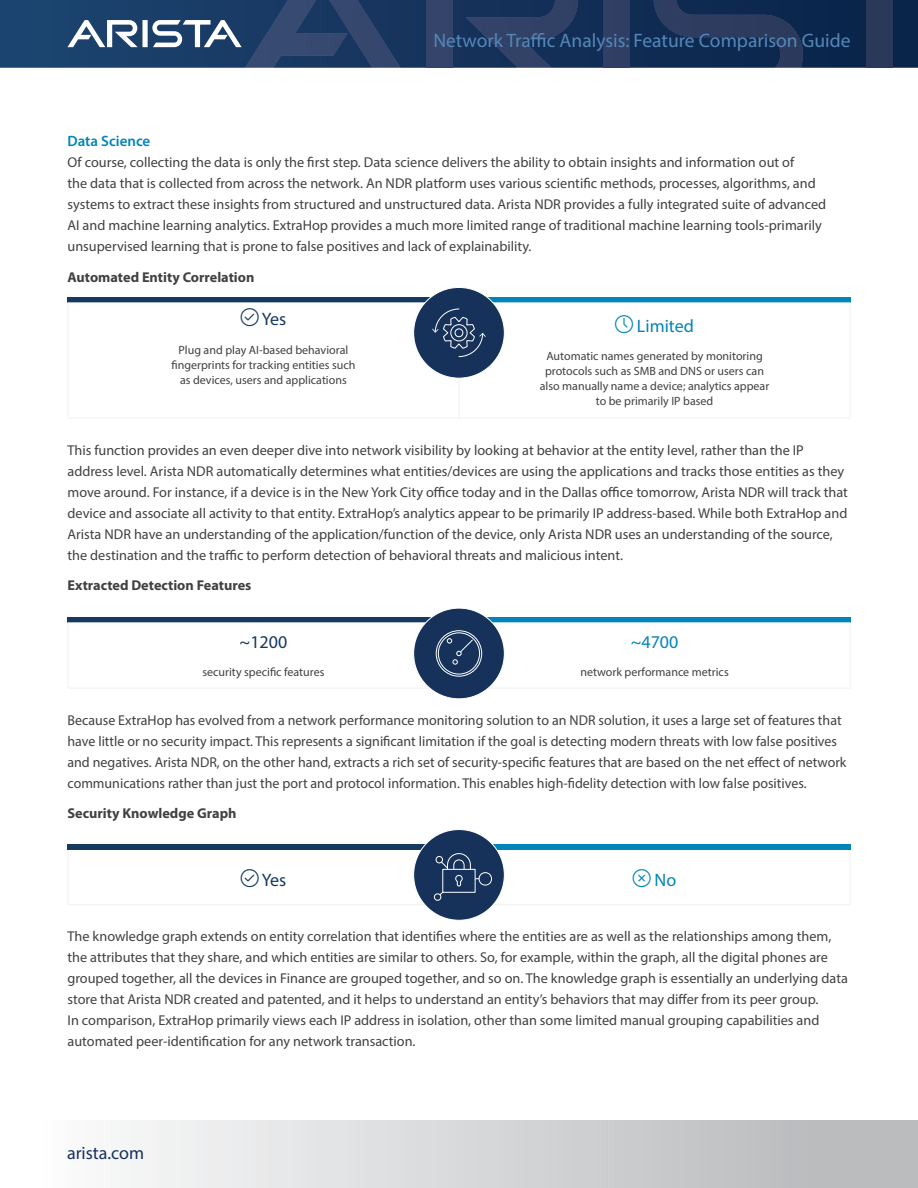
<style>
.page{position:relative;width:918px;height:1188px;background:#fff}
.page>*{position:absolute;margin:0;border:0;box-sizing:border-box;transform-origin:0 0}
.t1{font:19.5px "Myriad Pro";color:#5487b8}
.t2{font:18px "Myriad Pro";color:#0085b8}
.t3{font:18px "Myriad Pro";color:#153960}
.t4{font:18px "Myriad Pro";color:#16325c}
.t5{font:600 15px "Myriad Pro";color:#0085b8}
.t6{font:14.25px/21px "Myriad Pro";color:#414042}
.t7{font:700 14.25px "Myriad Pro";color:#414042}
.t8{font:12px/15px "Myriad Pro";color:#414042;text-align:center}
</style>
<div class="page">
<svg style="left:0;top:0;width:918px;height:68px;background:#13325a"></svg>
<div style="left:426px;top:0;width:26px;height:68px;background:#34446a"></div>
<svg style="left:465px;top:0;width:113px;height:68px;background:#22385f"></svg>
<svg style="left:67px;top:0;width:333px;height:68px;background:#334f75"></svg>
<div style="left:604px;top:0;width:26px;height:68px;background:#2f3f63"></div>
<svg style="left:654px;top:0;width:149px;height:68px;background:#1a3156"></svg>
<div style="left:867px;top:0;width:26px;height:68px;background:#2a385a"></div>
<div style="left:0;top:1120px;width:918px;height:68px;background:linear-gradient(to right,#fff,#b3b5b7)"></div>
<div style="left:68px;top:297px;width:391px;height:5px;background:#153960"></div>
<div style="left:459px;top:297px;width:391px;height:5px;background:#0085b8"></div>
<svg style="left:69px;top:302px;width:781px;height:75px"></svg>
<hr style="left:68px;top:302px;width:1px;height:116px;background:#f1f1f2">
<hr style="left:68px;top:418px;width:391px;height:1px;background:#f1f1f2">
<hr style="left:459px;top:302px;width:1px;height:116px;background:#f1f1f2">
<hr style="left:850px;top:302px;width:1px;height:116px;background:#f1f1f2">
<hr style="left:459px;top:418px;width:391px;height:1px;background:#f1f1f2">
<div style="left:68px;top:617px;width:391px;height:5px;background:#153960"></div>
<div style="left:459px;top:617px;width:391px;height:5px;background:#0085b8"></div>
<svg style="left:69px;top:622px;width:781px;height:66px"></svg>
<hr style="left:68px;top:622px;width:1px;height:66px;background:#f1f1f2">
<hr style="left:68px;top:688px;width:391px;height:1px;background:#f1f1f2">
<hr style="left:850px;top:622px;width:1px;height:66px;background:#f1f1f2">
<hr style="left:459px;top:688px;width:391px;height:1px;background:#f1f1f2">
<div style="left:68px;top:845px;width:391px;height:5px;background:#153960"></div>
<div style="left:459px;top:845px;width:391px;height:5px;background:#0085b8"></div>
<hr style="left:850px;top:850px;width:1px;height:54px;background:#f1f1f2">
<div style="left:414px;top:287px;width:90px;height:91px;background:#16325b;border-radius:50%"></div>
<svg style="left:432px;top:308px;width:54px;height:49px"></svg>
<svg style="left:451px;top:325px;width:16px;height:16px"></svg>
<div style="left:450px;top:324px;width:17px;height:17px;border:1px solid #fff;border-radius:50%"></div>
<div style="left:455px;top:329px;width:8px;height:8px;background:#16325b;border-radius:50%"></div>
<div style="left:455px;top:328px;width:8px;height:9px;border:1px solid #fff;border-radius:50%"></div>
<div style="left:414px;top:608px;width:90px;height:91px;background:#16325b;border-radius:50%"></div>
<svg style="left:436px;top:631px;width:46px;height:45px"></svg>
<div style="left:436px;top:630px;width:46px;height:47px;border:1px solid #fff;border-radius:50%"></div>
<div style="left:438px;top:633px;width:42px;height:41px;background:#16325b;border-radius:50%"></div>
<div style="left:438px;top:632px;width:42px;height:42px;border:1px solid #fff;border-radius:50%"></div>
<svg style="left:447px;top:638px;width:26px;height:27px"></svg>
<div style="left:414px;top:830px;width:90px;height:90px;background:#16325b;border-radius:50%"></div>
<svg style="left:241px;top:308px;width:18px;height:18px"></svg>
<svg style="left:615px;top:315px;width:18px;height:18px"></svg>
<svg style="left:68px;top:850px;width:782px;height:55px"></svg>
<h1 class="t1" style="left:433px;top:29px;width:419px">Network Traffic Analysis: Feature Comparison Guide</h1>
<p class="t5" style="left:68px;top:132px;width:84px">Data Science</p>
<p class="t6" style="left:68px;top:152px;width:760px">Of course, collecting the data is only the first step. Data science delivers the ability to obtain insights and information out of<br>the data that is collected from across the network. An NDR platform uses various scientific methods, processes, algorithms, and systems to extract these insights from structured and unstructured data. Arista NDR provides a fully integrated suite of advanced AI and machine learning analytics. ExtraHop provides a much more limited range of traditional machine learning tools-primarily unsupervised learning that is prone to false positives and lack of explainability.</p>
<p class="t7" style="left:68px;top:267px;width:188px">Automated Entity Correlation</p>
<p class="t3" style="left:262px;top:308px;width:26px">Yes</p>
<p class="t8" style="left:171px;top:342px;width:185px">Plug and play AI-based behavioral fingerprints for tracking entities such as devices, users and applications</p>
<p class="t2" style="left:637px;top:315px;width:58px">Limited</p>
<p class="t8" style="left:540px;top:349px;width:231px">Automatic names generated by monitoring protocols such as SMB and DNS or users can also manually name a device; analytics appear to be primarily IP based</p>
<p class="t6" style="left:68px;top:439px;width:782px">This function provides an even deeper dive into network visibility by looking at behavior at the entity level, rather than the IP address level. Arista NDR automatically determines what entities/devices are using the applications and tracks those entities as they move around. For instance, if a device is in the New York City office today and in the Dallas office tomorrow, Arista NDR will track that device and associate all activity to that entity. ExtraHop’s analytics appear to be primarily IP address-based. While both ExtraHop and Arista NDR have an understanding of the application/function of the device, only Arista NDR uses an understanding of the source, the destination and the traffic to perform detection of behavioral threats and malicious intent.</p>
<p class="t7" style="left:68px;top:576px;width:185px">Extracted Detection Features</p>
<p class="t2" style="left:631px;top:631px;width:49px">~4700</p>
<p class="t8" style="left:580px;top:665px;width:150px">network performance metrics</p>
<p class="t6" style="left:68px;top:709px;width:781px">Because ExtraHop has evolved from a network performance monitoring solution to an NDR solution, it uses a large set of features that have little or no security impact. This represents a significant limitation if the goal is detecting modern threats with low false positives and negatives. Arista NDR, on the other hand, extracts a rich set of security-specific features that are based on the net effect of network communications rather than just the port and protocol information. This enables high-fidelity detection with low false positives.</p>
<p class="t7" style="left:68px;top:804px;width:171px">Security Knowledge Graph</p>
<p class="t3" style="left:240px;top:631px;width:49px">~1200</p>
<p class="t8" style="left:202px;top:665px;width:124px">security specific features</p>
<p class="t3" style="left:262px;top:869px;width:26px">Yes</p>
<p class="t2" style="left:655px;top:869px;width:23px">No</p>
<p class="t6" style="left:68px;top:926px;width:782px">The knowledge graph extends on entity correlation that identifies where the entities are as well as the relationships among them, the attributes that they share, and which entities are similar to others. So, for example, within the graph, all the digital phones are grouped together, all the devices in Finance are grouped together, and so on. The knowledge graph is essentially an underlying data store that Arista NDR created and patented, and it helps to understand an entity’s behaviors that may differ from its peer group.<br>In comparison, ExtraHop primarily views each IP address in isolation, other than some limited manual grouping capabilities and automated peer-identification for any network transaction.</p>
<p class="t4" style="left:67px;top:1142px;width:79px">arista.com</p>
</div>
